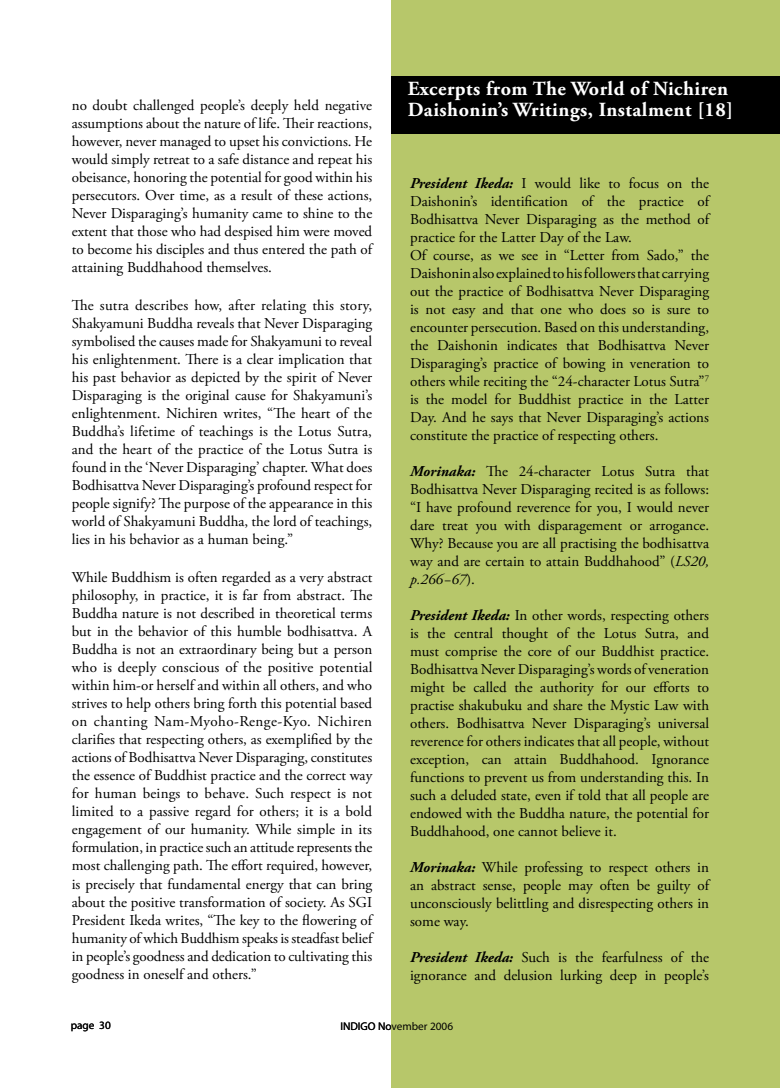
<style>
.page{position:relative;width:780px;height:1088px;background:#fff}
.page>*{position:absolute;margin:0;border:0;box-sizing:border-box;transform-origin:0 0}
.t1{font:700 20px/21px "Adobe Garamond Pro";letter-spacing:.025em;color:#fff}
.t2{font:15px/18px "Adobe Garamond Pro";color:#000;text-align:justify}
.t3{font:11.25px "Myriad Pro";color:#000}
.s1{font-weight:700;font-style:italic}
.s2{font-style:italic}
</style>
<div class="page">
<div style="left:391px;top:0;width:389px;height:1088px;background:#b7c76a"></div>
<div style="left:391px;top:76px;width:389px;height:57px;background:#000"></div>
<p class="t2" style="left:72px;top:97px;width:302px">no doubt challenged people’s deeply held negative assumptions about the nature of life. Their reactions, however, never managed to upset his convictions. He would simply retreat to a safe distance and repeat his obeisance, honoring the potential for good within his persecutors. Over time, as a result of these actions, Never Disparaging’s humanity came to shine to the extent that those who had despised him were moved to become his disciples and thus entered the path of attaining Buddhahood themselves.</p>
<p class="t2" style="left:72px;top:297px;width:302px">The sutra describes how, after relating this story, Shakyamuni Buddha reveals that Never Disparaging symbolised the causes made for Shakyamuni to reveal his enlightenment. There is a clear implication that his past behavior as depicted by the spirit of Never Disparaging is the original cause for Shakyamuni’s enlightenment. Nichiren writes, “The heart of the Buddha’s lifetime of teachings is the Lotus Sutra, and the heart of the practice of the Lotus Sutra is found in the ‘Never Disparaging’ chapter. What does Bodhisattva Never Disparaging’s profound respect for people signify? The purpose of the appearance in this world of Shakyamuni Buddha, the lord of teachings, lies in his behavior as a human being.”</p>
<p class="t2" style="left:72px;top:569px;width:302px">While Buddhism is often regarded as a very abstract philosophy, in practice, it is far from abstract. The Buddha nature is not described in theoretical terms but in the behavior of this humble bodhisattva. A Buddha is not an extraordinary being but a person who is deeply conscious of the positive potential within him-or herself and within all others, and who strives to help others bring forth this potential based on chanting Nam-Myoho-Renge-Kyo. Nichiren clarifies that respecting others, as exemplified by the actions of Bodhisattva Never Disparaging, constitutes the essence of Buddhist practice and the correct way for human beings to behave. Such respect is not limited to a passive regard for others; it is a bold engagement of our humanity. While simple in its formulation, in practice such an attitude represents the most challenging path. The effort required, however, is precisely that fundamental energy that can bring about the positive transformation of society. As SGI President Ikeda writes, “The key to the flowering of humanity of which Buddhism speaks is steadfast belief in people’s goodness and dedication to cultivating this goodness in oneself and others.”</p>
<h1 class="t1" style="left:407px;top:78px;width:327px">Excerpts from The World of Nichiren<br>Daishonin’s Writings, Instalment [18]</h1>
<p class="t2" style="left:410px;top:175px;width:300px;text-align:left"><span class="s1">President Ikeda:</span> I would like to focus on the Daishonin’s identification of the practice of Bodhisattva Never Disparaging as the method of practice for the Latter Day of the Law.<br>Of course, as we see in “Letter from Sado,” the Daishonin also explained to his followers that carrying out the practice of Bodhisattva Never Disparaging is not easy and that one who does so is sure to encounter persecution. Based on this understanding, the Daishonin indicates that Bodhisattva Never Disparaging’s practice of bowing in veneration to others while reciting the “24-character Lotus Sutra”<sup>7 </sup>is the model for Buddhist practice in the Latter Day. And he says that Never Disparaging’s actions constitute the practice of respecting others.</p>
<p class="t2" style="left:410px;top:463px;width:300px"><span class="s1">Morinaka:</span> The 24-character Lotus Sutra that Bodhisattva Never Disparaging recited is as follows: “I have profound reverence for you, I would never dare treat you with disparagement or arrogance.<br>Why? Because you are all practising the bodhisattva way and are certain to attain Buddhahood” (<span class="s2">LS20, p.266−67</span>).</p>
<p class="t2" style="left:410px;top:607px;width:300px"><span class="s1">President Ikeda:</span> In other words, respecting others is the central thought of the Lotus Sutra, and must comprise the core of our Buddhist practice.<br>Bodhisattva Never Disparaging’s words of veneration might be called the authority for our efforts to practise shakubuku and share the Mystic Law with others. Bodhisattva Never Disparaging’s universal reverence for others indicates that all people, without exception, can attain Buddhahood. Ignorance functions to prevent us from understanding this. In such a deluded state, even if told that all people are endowed with the Buddha nature, the potential for Buddhahood, one cannot believe it.</p>
<p class="t2" style="left:410px;top:859px;width:300px"><span class="s1">Morinaka:</span> While professing to respect others in an abstract sense, people may often be guilty of unconsciously belittling and disrespecting others in some way.</p>
<p class="t2" style="left:410px;top:949px;width:300px"><span class="s1">President Ikeda:</span> Such is the fearfulness of the ignorance and delusion lurking deep in people’s</p>
<p class="t3" style="left:71px;top:1018px;width:42px">page 30</p>
<p class="t3" style="left:340px;top:1019px;width:114px">INDIGO November 2006</p>
</div>
